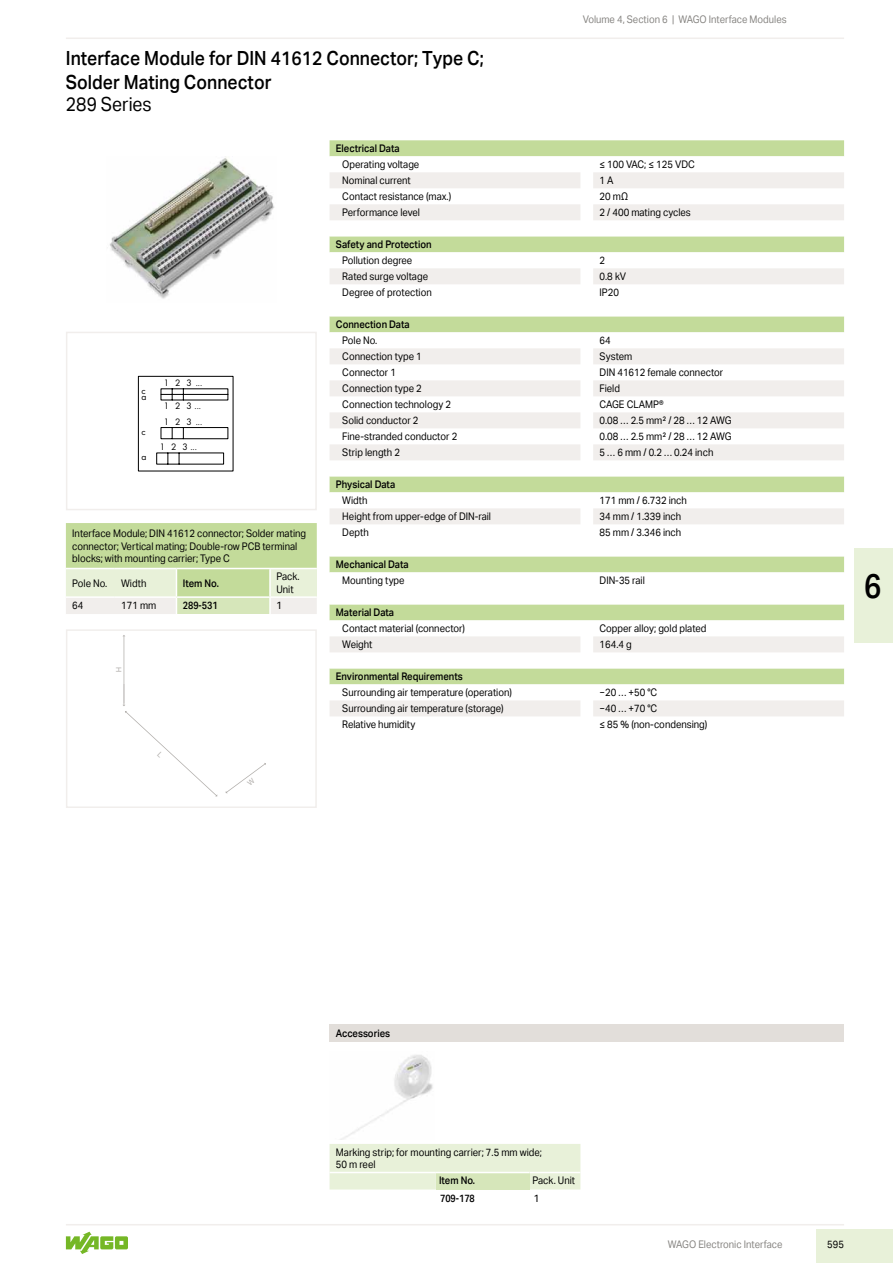
<style>
.page{position:relative;width:893px;height:1263px;background:#fff}
.page>*{position:absolute;margin:0;border:0;box-sizing:border-box;transform-origin:0 0}
.t1{font:500 34.5px "Aktiv Grotesk Cd";color:#000}
.t2{font:500 19.5px/24px "Aktiv Grotesk";color:#000;scale:.9 1}
.t3{font:19.5px "Aktiv Grotesk";color:#000;scale:.9 1}
.t4{font:10.5px/12.6px "Aktiv Grotesk";color:#000;scale:.9 1}
.t5{font:500 10.5px "Aktiv Grotesk";color:#000;scale:.9 1}
.t6{font:10.5px "Aktiv Grotesk";color:#868481;scale:.9 1}
.t7{font:500 10.5px "Aktiv Grotesk Cd";color:#000}
.t8{font:10.5px "Aktiv Grotesk Cd";color:#000}
.t9{font:9.75px/15.9px "WAGO Futura Boo";color:#000}
.t10{font:7.35px "Aktiv Grotesk";color:#b1aeab}
</style>
<div class="page">
<hr style="left:66px;top:1224px;width:778px;height:1px;background:#f1eeec">
<hr style="left:66px;top:38px;width:778px;height:1px;background:#f1eeec">
<div style="left:816px;top:1229px;width:77px;height:34px;background:#e8f1d9"></div>
<svg style="left:66px;top:1232px;width:62px;height:22px"></svg>
<img style="left:109px;top:156px;width:166px;height:143px">
<svg style="left:138px;top:375px;width:96px;height:97px"></svg>
<div style="left:66px;top:332px;width:251px;height:178px;border:2px solid #f1eeec"></div>
<img style="left:340px;top:1055px;width:93px;height:85px">
<svg style="left:66px;top:523px;width:251px;height:91px;background:#d2e3b4"></svg>
<div style="left:330px;top:1025px;width:514px;height:17px;background:#e2deda"></div>
<div style="left:330px;top:140px;width:514px;height:16px;background:#c3db9a"></div>
<svg style="left:330px;top:172px;width:514px;height:544px"></svg>
<div style="left:330px;top:1144px;width:250px;height:45px;background:#e8f1d9"></div>
<div style="left:436px;top:1172px;width:93px;height:17px;background:#d6e6ba"></div>
<hr style="left:330px;top:1172px;width:106px;height:1px;background:#fff">
<hr style="left:436px;top:1172px;width:93px;height:1px;background:#fff">
<hr style="left:529px;top:1172px;width:51px;height:1px;background:#fff">
<div style="left:66px;top:629px;width:251px;height:179px;border:2px solid #f1eeec"></div>
<div style="left:855px;top:549px;width:38px;height:94px;background:#e8f1d9"></div>
<svg style="left:123px;top:635px;width:94px;height:161px"></svg>
<svg style="left:226px;top:763px;width:40px;height:30px"></svg>
<h2 class="t2" style="left:66px;top:46px;width:466px">Interface Module for DIN 41612 Connector; Type C;<br>Solder Mating Connector</h2>
<h2 class="t3" style="left:66px;top:93px;width:97px">289 Series</h2>
<p class="t6" style="left:583px;top:13px;width:228px">Volume 4, Section 6 | WAGO Interface Modules</p>
<p class="t9" style="left:141px;top:382px;width:6px">c</p>
<p class="t9" style="left:141px;top:388px;width:6px">a</p>
<p class="t9" style="left:141px;top:424px;width:6px">c</p>
<p class="t9" style="left:141px;top:449px;width:6px">a</p>
<p class="t9" style="left:164px;top:374px;width:40px">1 2 3 ...</p>
<p class="t9" style="left:164px;top:397px;width:40px">1 2 3 ...<br>1 2 3 ...</p>
<p class="t9" style="left:160px;top:439px;width:39px">1 2 3 ...</p>
<p class="t4" style="left:72px;top:527px;width:261px">Interface Module; DIN 41612 connector; Solder mating connector; Vertical mating; Double-row PCB terminal blocks; with mounting carrier; Type C</p>
<p class="t4" style="left:72px;top:577px;width:41px">Pole No.</p>
<p class="t4" style="left:121px;top:577px;width:30px">Width</p>
<p class="t5" style="left:183px;top:577px;width:42px">Item No.</p>
<p class="t4" style="left:276px;top:570px;width:27px">Pack.<br>Unit</p>
<p class="t4" style="left:72px;top:599px;width:14px">64</p>
<p class="t4" style="left:121px;top:599px;width:41px">171 mm</p>
<p class="t7" style="left:183px;top:599px;width:36px">289-531</p>
<p class="t8" style="left:276px;top:599px;width:7px">1</p>
<p class="t10" style="left:122px;top:667px;width:7px;rotate:90deg">H</p>
<p class="t5" style="left:336px;top:142px;width:72px">Electrical Data</p>
<p class="t4" style="left:342px;top:158px;width:87px">Operating voltage</p>
<p class="t4" style="left:600px;top:158px;width:107px">≤ 100 VAC; ≤ 125 VDC</p>
<p class="t4" style="left:342px;top:174px;width:78px">Nominal current</p>
<p class="t4" style="left:600px;top:174px;width:17px">1 A</p>
<p class="t4" style="left:342px;top:190px;width:122px">Contact resistance (max.)</p>
<p class="t4" style="left:600px;top:190px;width:33px">20 mΩ</p>
<p class="t4" style="left:342px;top:206px;width:88px">Performance level</p>
<p class="t4" style="left:600px;top:206px;width:103px">2 / 400 mating cycles</p>
<p class="t5" style="left:336px;top:238px;width:108px">Safety and Protection</p>
<p class="t4" style="left:342px;top:254px;width:79px">Pollution degree</p>
<p class="t4" style="left:600px;top:254px;width:8px">2</p>
<p class="t4" style="left:342px;top:270px;width:97px">Rated surge voltage</p>
<p class="t4" style="left:600px;top:270px;width:31px">0.8 kV</p>
<p class="t4" style="left:342px;top:286px;width:101px">Degree of protection</p>
<p class="t4" style="left:600px;top:286px;width:23px">IP20</p>
<p class="t5" style="left:336px;top:318px;width:84px">Connection Data</p>
<p class="t4" style="left:342px;top:334px;width:41px">Pole No.</p>
<p class="t4" style="left:600px;top:334px;width:14px">64</p>
<p class="t4" style="left:342px;top:350px;width:90px">Connection type 1</p>
<p class="t4" style="left:600px;top:350px;width:38px">System</p>
<p class="t4" style="left:342px;top:366px;width:61px">Connector 1</p>
<p class="t4" style="left:600px;top:366px;width:139px">DIN 41612 female connector</p>
<p class="t4" style="left:342px;top:382px;width:90px">Connection type 2</p>
<p class="t4" style="left:600px;top:382px;width:24px">Field</p>
<p class="t4" style="left:342px;top:398px;width:122px">Connection technology 2</p>
<p class="t4" style="left:600px;top:398px;width:73px">CAGE CLAMP®</p>
<p class="t4" style="left:342px;top:414px;width:86px">Solid conductor 2</p>
<p class="t4" style="left:600px;top:414px;width:148px">0.08 … 2.5 mm² / 28 … 12 AWG</p>
<p class="t4" style="left:342px;top:430px;width:129px">Fine-stranded conductor 2</p>
<p class="t4" style="left:600px;top:430px;width:148px">0.08 … 2.5 mm² / 28 … 12 AWG</p>
<p class="t4" style="left:342px;top:446px;width:66px">Strip length 2</p>
<p class="t4" style="left:600px;top:446px;width:128px">5 … 6 mm / 0.2 … 0.24 inch</p>
<p class="t5" style="left:336px;top:478px;width:67px">Physical Data</p>
<p class="t4" style="left:342px;top:494px;width:30px">Width</p>
<p class="t4" style="left:600px;top:494px;width:98px">171 mm / 6.732 inch</p>
<p class="t4" style="left:342px;top:510px;width:167px">Height from upper-edge of DIN-rail</p>
<p class="t4" style="left:600px;top:510px;width:92px">34 mm / 1.339 inch</p>
<p class="t4" style="left:342px;top:526px;width:31px">Depth</p>
<p class="t4" style="left:600px;top:526px;width:92px">85 mm / 3.346 inch</p>
<p class="t5" style="left:336px;top:558px;width:82px">Mechanical Data</p>
<p class="t4" style="left:342px;top:574px;width:71px">Mounting type</p>
<p class="t4" style="left:600px;top:574px;width:52px">DIN-35 rail</p>
<p class="t5" style="left:336px;top:606px;width:66px">Material Data</p>
<p class="t4" style="left:342px;top:622px;width:138px">Contact material (connector)</p>
<p class="t4" style="left:600px;top:622px;width:120px">Copper alloy; gold plated</p>
<p class="t4" style="left:342px;top:638px;width:35px">Weight</p>
<p class="t4" style="left:600px;top:638px;width:37px">164.4 g</p>
<p class="t5" style="left:336px;top:670px;width:143px">Environmental Requirements</p>
<p class="t4" style="left:342px;top:686px;width:190px">Surrounding air temperature (operation)</p>
<p class="t4" style="left:600px;top:686px;width:66px">−20 … +50 °C</p>
<p class="t4" style="left:342px;top:702px;width:181px">Surrounding air temperature (storage)</p>
<p class="t4" style="left:600px;top:702px;width:66px">−40 … +70 °C</p>
<p class="t4" style="left:342px;top:718px;width:83px">Relative humidity</p>
<p class="t4" style="left:600px;top:718px;width:121px">≤ 85 % (non-condensing)</p>
<h1 class="t1" style="left:864px;top:565px;width:19px">6</h1>
<p class="t5" style="left:336px;top:1027px;width:62px">Accessories</p>
<p class="t4" style="left:336px;top:1146px;width:230px">Marking strip; for mounting carrier; 7.5 mm wide;<br>50 m reel</p>
<p class="t5" style="left:439px;top:1174px;width:42px">Item No.</p>
<p class="t4" style="left:533px;top:1174px;width:49px">Pack. Unit</p>
<p class="t7" style="left:440px;top:1192px;width:36px">709-178</p>
<p class="t8" style="left:534px;top:1192px;width:7px">1</p>
<p class="t6" style="left:668px;top:1238px;width:129px">WAGO Electronic Interface</p>
<p class="t4" style="left:827px;top:1238px;width:20px">595</p>
</div>
